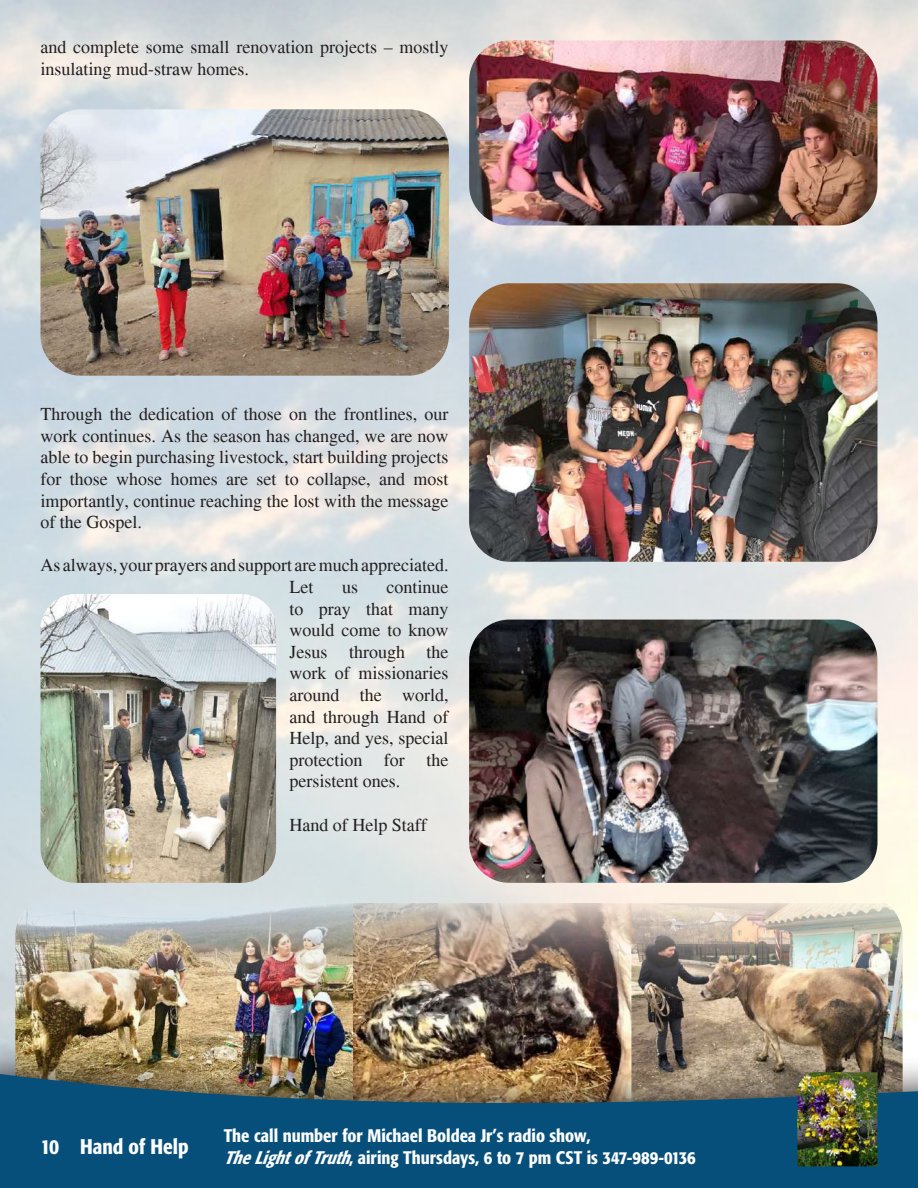
<style>
.page{position:relative;width:918px;height:1188px;background:#fff}
.page>*{position:absolute;margin:0;border:0;box-sizing:border-box;transform-origin:0 0}
.t1{font:500 condensed 21px "Formata";color:#fff}
.t2{font:18px/21.6px "Times";color:#231f20}
.t3{font:500 condensed 18px/21.6px "Formata";color:#fff}
.s1{font-style:italic}
</style>
<div class="page">
<img style="left:15px;top:895px;width:338px;height:144px">
<img style="left:353px;top:903px;width:550px;height:136px">
<img style="left:40px;top:109px;width:409px;height:267px">
<img style="left:469px;top:620px;width:409px;height:263px">
<img style="left:469px;top:40px;width:409px;height:185px">
<img style="left:469px;top:283px;width:409px;height:279px">
<img style="left:40px;top:594px;width:236px;height:289px">
<div style="left:0;top:1039px;width:918px;height:149px;background:#231f20;opacity:.8"></div>
<svg style="left:0;top:1072px;width:918px;height:116px;background:#205672"></svg>
<img style="left:797px;top:1072px;width:81px;height:94px">
<p class="t2" style="left:40px;top:36px;width:410px">and complete some small renovation projects – mostly insulating mud-straw homes.</p>
<p class="t2" style="left:40px;top:403px;width:410px;text-align:justify">Through the dedication of those on the frontlines, our work continues. As the season has changed, we are now able to begin purchasing livestock, start building projects for those whose homes are set to collapse, and most importantly, continue reaching the lost with the message of the Gospel.</p>
<p class="t2" style="left:289px;top:554px;width:161px;text-indent:-249px">As always, your prayers and support aremuch appreciated.<br>Let</p>
<p class="t2" style="left:289px;top:576px;width:161px;text-align:justify;text-indent:97px">continue to pray that many would come to know Jesus through the work of missionaries around the world, and through Hand of Help, and yes, special protection for the persistent ones.</p>
<p class="t2" style="left:289px;top:814px;width:139px">Hand of Help Staff</p>
<p class="t2" style="left:342px;top:576px;width:18px">us</p>
<p class="t1" style="left:40px;top:1134px;width:150px">10 Hand of Help</p>
<p class="t3" style="left:224px;top:1125px;width:474px">The call number for Michael Boldea Jr’s radio show,<br><span class="s1">TheLightofTruth</span>, airing Thursdays, 6 to 7 pm CST is 347-989-0136</p>
</div>
